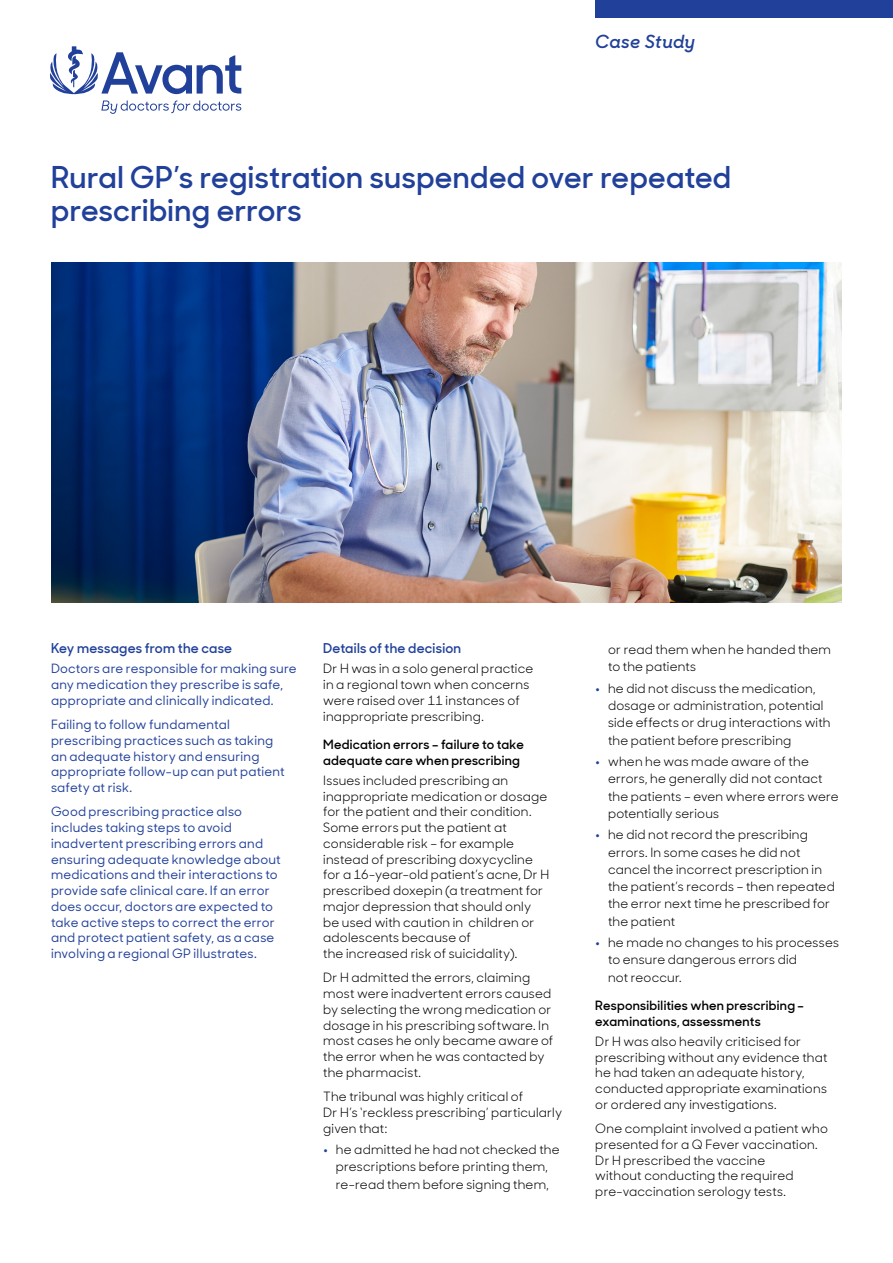
<style>
.page{position:relative;width:893px;height:1263px;background:#fff}
.page>*{position:absolute;margin:0;border:0;box-sizing:border-box;transform-origin:0 0}
.t1{font:600 30px/33px "Sharp Sans Display No 1";letter-spacing:.01em;color:#21409a}
.t2{font:italic 600 18px "Sharp Sans Display No 1";letter-spacing:.03em;color:#21409a}
.t3{font:600 13.5px "Sharp Sans Display No 1";letter-spacing:.02em;color:#21409a}
.t4{font:12.75px/15.8px "Sharp Sans Display No 1";letter-spacing:.015em;color:#000}
.t5{font:500 12.75px/15.8px "Sharp Sans Display No 1";letter-spacing:.02em;color:#21409a}
.t6{font:600 12.75px/15.8px "Sharp Sans Display No 1";letter-spacing:.02em;color:#000}
.s1{font-weight:700;color:#21409a}
</style>
<div class="page">
<div style="left:595px;top:0;width:298px;height:17px;background:#21409a"></div>
<img style="left:51px;top:263px;width:791px;height:340px">
<svg style="left:50px;top:46px;width:191px;height:49px"></svg>
<svg style="left:101px;top:101px;width:140px;height:13px"></svg>
<h2 class="t2" style="left:595px;top:26px;width:101px">Case Study</h2>
<h1 class="t1" style="left:51px;top:159px;width:682px">Rural GP’s registration suspended over repeated prescribing errors</h1>
<p class="t3" style="left:51px;top:638px;width:183px">Key messages from the case</p>
<p class="t5" style="left:51px;top:660px;width:247px">Doctors are responsible for making sure any medication they prescribe is safe, appropriate and clinically indicated.</p>
<p class="t5" style="left:51px;top:716px;width:235px">Failing to follow fundamental prescribing practices such as taking an adequate history and ensuring appropriate follow-up can put patient safety at risk.</p>
<p class="t5" style="left:51px;top:803px;width:231px">Good prescribing practice also includes taking steps to avoid inadvertent prescribing errors and ensuring adequate knowledge about medications and their interactions to provide safe clinical care. If an error does occur, doctors are expected to take active steps to correct the error and protect patient safety, as a case involving a regional GP illustrates.</p>
<p class="t3" style="left:323px;top:638px;width:140px">Details of the decision</p>
<p class="t4" style="left:323px;top:660px;width:212px">Dr H was in a solo general practice in a regional town when concerns were raised over 11 instances of inappropriate prescribing.</p>
<p class="t6" style="left:323px;top:736px;width:202px">Medication errors – failure to take adequate care when prescribing</p>
<p class="t4" style="left:323px;top:771px;width:227px">Issues included prescribing an inappropriate medication or dosage for the patient and their condition.<br>Some errors put the patient at considerable risk – for example instead of prescribing doxycycline for a 16-year-old patient’s acne, Dr H prescribed doxepin (a treatment for major depression that should only be used with caution in children or adolescents because of<br>the increased risk of suicidality).</p>
<p class="t4" style="left:323px;top:969px;width:232px">Dr H admitted the errors, claiming most were inadvertent errors caused by selecting the wrong medication or dosage in his prescribing software. In most cases he only became aware of the error when he was contacted by the pharmacist.</p>
<p class="t4" style="left:323px;top:1088px;width:240px">The tribunal was highly critical of<br>Dr H’s ‘reckless prescribing’ particularly given that:</p>
<p class="t4" style="left:323px;top:1140px;width:238px;line-height:17.2px;text-align:center"><span class="s1">•</span> he admitted he had not checked the prescriptions before printing them, re-read them before signing them,</p>
<p class="t4" style="left:608px;top:640px;width:224px;line-height:17.2px">or read them when he handed them to the patients</p>
<p class="t4" style="left:608px;top:679px;width:224px;line-height:17.2px;text-indent:-13px"><span class="s1">•</span> he did not discuss the medication, dosage or administration, potential side effects or drug interactions with the patient before prescribing</p>
<p class="t4" style="left:608px;top:752px;width:232px;line-height:17.2px;text-indent:-13px"><span class="s1">•</span> when he was made aware of the errors, he generally did not contact the patients – even where errors were potentially serious</p>
<p class="t4" style="left:608px;top:825px;width:228px;line-height:17.2px;text-indent:-13px"><span class="s1">•</span> he did not record the prescribing errors. In some cases he did not cancel the incorrect prescription in the patient’s records – then repeated the error next time he prescribed for the patient</p>
<p class="t4" style="left:608px;top:933px;width:232px;line-height:17.2px;text-indent:-13px"><span class="s1">•</span> he made no changes to his processes to ensure dangerous errors did<br>not reoccur.</p>
<p class="t6" style="left:595px;top:997px;width:210px">Responsibilities when prescribing – examinations, assessments</p>
<p class="t4" style="left:595px;top:1032px;width:234px">Dr H was also heavily criticised for prescribing without any evidence that he had taken an adequate history, conducted appropriate examinations or ordered any investigations.</p>
<p class="t4" style="left:595px;top:1120px;width:234px">One complaint involved a patient who presented for a Q Fever vaccination.<br>Dr H prescribed the vaccine<br>without conducting the required pre‑vaccination serology tests.</p>
</div>
